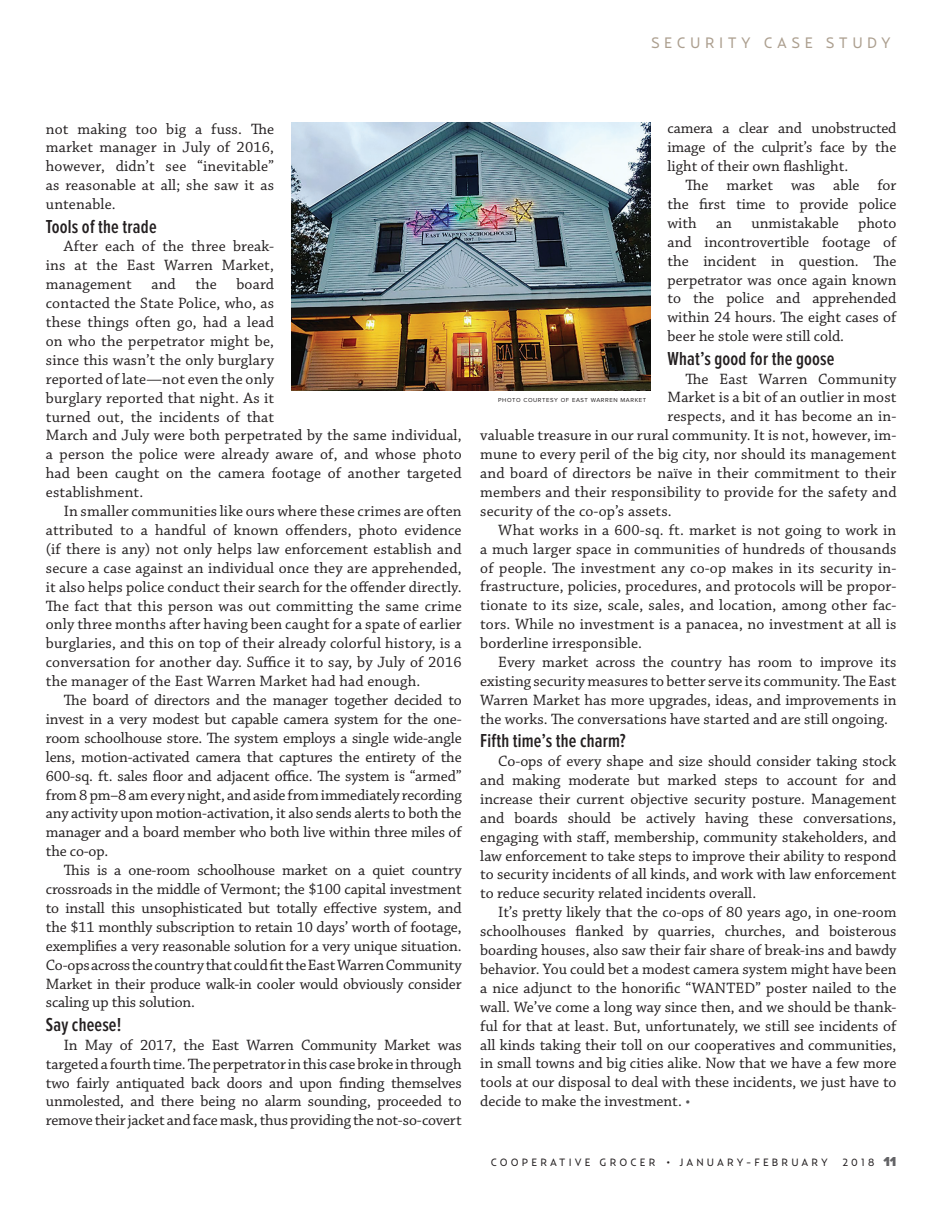
<style>
.page{position:relative;width:945px;height:1215px;background:#fff}
.page>*{position:absolute;margin:0;border:0;box-sizing:border-box;transform-origin:0 0}
.t1{font:600 extra-condensed 19.5px "Proxima Nova";letter-spacing:.01em;color:#231f20}
.t2{font:15.75px/18.9px "Chaparral Pro";letter-spacing:.01em;color:#231f20;text-align:justify}
.Section_heads_left{font:15px "Relay";letter-spacing:.3em;color:#ac9f8f}
.t3{font:10.5px "Relay";letter-spacing:.3em;color:#231f20}
.Credit{font:6px "Proxima Nova";letter-spacing:.1em;color:#231f20}
.s1{color:#57585a}
.s2{font-family:"Proxima Nova"}
.s3{font-family:"Proxima Nova";font-weight:900;font-size:13.5px;color:#636366}
</style>
<div class="page">
<img style="left:291px;top:122px;width:359px;height:268px">
<p class="Section_heads_left" style="left:651px;top:34px;width:241px">SECURITY CASE STUDY</p>
<p class="t2" style="left:46px;top:120px;width:230px">not making too big a fuss. The market manager in July of 2016, however, didn’t see “inevitable” as reasonable at all; she saw it as untenable.</p>
<p class="t1" style="left:46px;top:217px;width:112px">Tools of the trade</p>
<p class="t2" style="left:46px;top:238px;width:417px;text-align:left;text-indent:18px">After each of the three break-<br>ins at the East Warren Market,<br>management and the board<br>contacted the State Police, who, as<br>these things often go, had a lead<br>on who the perpetrator might be,<br>since this wasn’t the only burglary<br>reported of late—not even the only<br>burglary reported that night. As it<br>turned out, the incidents of that<br>March and July were both perpetrated by the same individual, a person the police were already aware of, and whose photo had been caught on the camera footage of another targeted establishment.</p>
<p class="t2" style="left:46px;top:502px;width:417px;text-indent:18px">In smaller communities like ours where these crimes are often attributed to a handful of known offenders, photo evidence (if there is any) not only helps law enforcement establish and secure a case against an individual once they are apprehended, it also helps police conduct their search for the offender directly.<br>The fact that this person was out committing the same crime only three months after having been caught for a spate of earlier burglaries, and this on top of their already colorful history, is a conversation for another day. Suffice it to say, by July of 2016 the manager of the East Warren Market had had enough.</p>
<p class="t2" style="left:46px;top:691px;width:417px;text-indent:18px">The board of directors and the manager together decided to invest in a very modest but capable camera system for the one&shy;room schoolhouse store. The system employs a single wide-angle lens, motion-activated camera that captures the entirety of the 600-sq. ft. sales floor and adjacent office. The system is “armed” from 8 pm–8 am every night, and aside from immediately recording any activity upon motion-activation, it also sends alerts to both the manager and a board member who both live within three miles of the co-op.</p>
<p class="t2" style="left:46px;top:861px;width:417px;text-indent:18px">This is a one-room schoolhouse market on a quiet country crossroads in the middle of Vermont; the $100 capital investment to install this unsophisticated but totally effective system, and the $11 monthly subscription to retain 10 days’ worth of footage, exemplifies a very reasonable solution for a very unique situation.<br>Co-ops across the country that could fit the East Warren Community Market in their produce walk-in cooler would obviously consider scaling up this solution.</p>
<p class="t1" style="left:46px;top:1015px;width:77px">Say cheese!</p>
<p class="t2" style="left:46px;top:1036px;width:417px;text-indent:18px">In May of 2017, the East Warren Community Market was targeted a fourth time. The perpetrator in this case broke in through two fairly antiquated back doors and upon finding themselves unmolested, and there being no alarm sounding, proceeded to remove their jacket and face mask, thus providing the not-so-covert</p>
<p class="t2" style="left:668px;top:120px;width:230px">camera a clear and unobstructed image of the culprit’s face by the light of their own flashlight.</p>
<p class="t2" style="left:668px;top:176px;width:230px;text-indent:18px">The market was able for the first time to provide police with an unmistakable photo and incontrovertible footage of the incident in question. The perpetrator was once again known to the police and apprehended within 24 hours. The eight cases of beer he stole were still cold.</p>
<p class="t1" style="left:668px;top:349px;width:169px">What’s good for the goose</p>
<p class="t2" style="left:686px;top:370px;width:212px">The East Warren Community</p>
<p class="t2" style="left:668px;top:389px;width:230px">Market is a bit of an outlier in most</p>
<p class="t2" style="left:668px;top:408px;width:230px">respects, and it has become an in-</p>
<p class="t2" style="left:480px;top:426px;width:418px">valuable treasure in our rural community. It is not, however, im-</p>
<p class="t2" style="left:480px;top:445px;width:418px">mune to every peril of the big city, nor should its management</p>
<p class="t2" style="left:480px;top:464px;width:418px">and board of directors be naïve in their commitment to their</p>
<p class="t2" style="left:480px;top:483px;width:418px">members and their responsibility to provide for the safety and</p>
<p class="t2" style="left:480px;top:502px;width:193px">security of the co-op’s assets.</p>
<p class="t2" style="left:480px;top:521px;width:418px;text-indent:18px">What works in a 600-sq. ft. market is not going to work in a much larger space in communities of hundreds of thousands of people. The investment any co-op makes in its security in&shy;frastructure, policies, procedures, and protocols will be propor&shy;tionate to its size, scale, sales, and location, among other fac&shy;tors. While no investment is a panacea, no investment at all is borderline irresponsible.</p>
<p class="t2" style="left:480px;top:653px;width:418px;text-indent:18px">Every market across the country has room to improve its existing security measures to better serve its community. The East Warren Market has more upgrades, ideas, and improvements in the works. The conversations have started and are still ongoing.</p>
<p class="t1" style="left:480px;top:732px;width:147px">Fifth time’s the charm?</p>
<p class="t2" style="left:480px;top:752px;width:418px;text-indent:18px">Co-ops of every shape and size should consider taking stock and making moderate but marked steps to account for and increase their current objective security posture. Management and boards should be actively having these conversations, engaging with staff, membership, community stakeholders, and law enforcement to take steps to improve their ability to respond to security incidents of all kinds, and work with law enforcement to reduce security related incidents overall.</p>
<p class="t2" style="left:480px;top:903px;width:418px;text-indent:18px">It’s pretty likely that the co-ops of 80 years ago, in one-room schoolhouses flanked by quarries, churches, and boisterous boarding houses, also saw their fair share of break-ins and bawdy behavior. You could bet a modest camera system might have been a nice adjunct to the honorific “WANTED” poster nailed to the wall. We’ve come a long way since then, and we should be thank&shy;ful for that at least. But, unfortunately, we still see incidents of all kinds taking their toll on our cooperatives and communities, in small towns and big cities alike. Now that we have a few more tools at our disposal to deal with these incidents, we just have to decide to make the investment. <span class="s1">•</span></p>
<p class="Credit" style="left:498px;top:397px;width:150px">PHOTO COURTESY OF EAST WARREN MARKET</p>
<p class="t3" style="left:491px;top:1156px;width:338px">COOPERATIVE GROCER <span class="s2">•</span> JANUARY-FEBRUARY</p>
<p class="t3" style="left:843px;top:1156px;width:55px">2018 <span class="s3">11</span></p>
</div>
